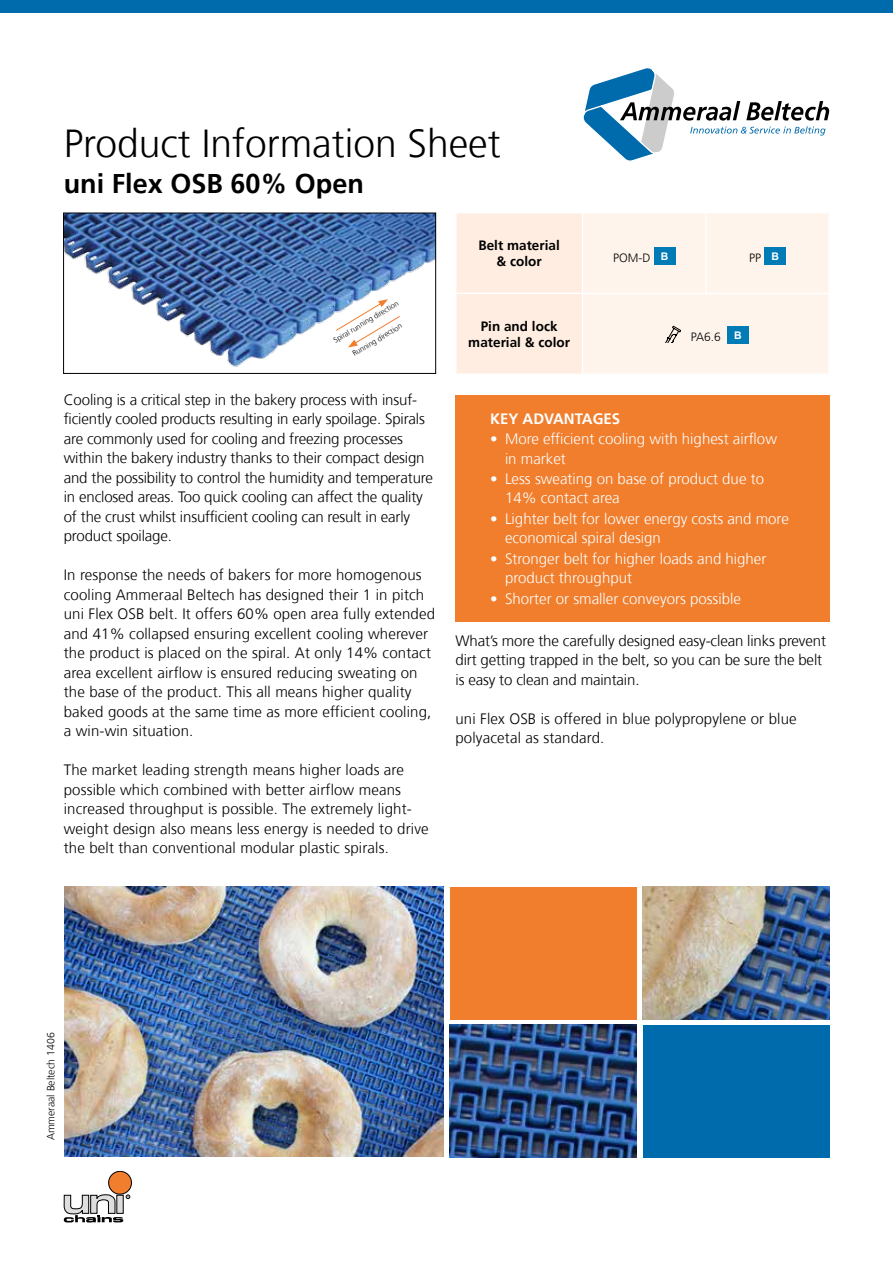
<style>
.page{position:relative;width:893px;height:1263px;background:#fff}
.page>*{position:absolute;margin:0;border:0;box-sizing:border-box;transform-origin:0 0}
.t1{font:300 39px "Frutiger";color:#000}
.t2{font:700 27px "Frutiger";color:#000}
.t3{font:300 15px/19.5px "Frutiger";letter-spacing:.01em;color:#000}
.t4{font:300 15px/19.5px "Frutiger";letter-spacing:-.01em;color:#000}
.t5{font:300 15px/19.5px "Frutiger";color:#fff}
.t6{font:700 15px "Frutiger";color:#fff}
.t7{font:700 13.5px/16.5px "Frutiger";color:#000;text-align:center}
.t8{font:300 12px "Frutiger";color:#000}
.t9{font:300 10.5px "Frutiger";color:#000}
.t10{font:300 7.5px "Frutiger";color:#000}
</style>
<div class="page">
<div style="left:450px;top:887px;width:187px;height:132px;background:#f07e2d"></div>
<div style="left:643px;top:1025px;width:186px;height:133px;background:#006bac"></div>
<img style="left:643px;top:887px;width:186px;height:132px">
<img style="left:64px;top:887px;width:380px;height:270px">
<img style="left:450px;top:1025px;width:187px;height:133px">
<div style="left:109px;top:1171px;width:22px;height:23px;background:#f07e2d;border-radius:50%"></div>
<div style="left:108px;top:1171px;width:24px;height:23px;border:1px solid #000;border-radius:50%"></div>
<svg style="left:64px;top:1193px;width:66px;height:29px"></svg>
<div style="left:117px;top:1195px;width:6px;height:18px;background:#dcdcdc"></div>
<svg style="left:583px;top:68px;width:246px;height:93px"></svg>
<div style="left:0;top:0;width:893px;height:13px;background:#006bac"></div>
<img style="left:65px;top:215px;width:369px;height:152px">
<div style="left:63px;top:213px;width:373px;height:161px;border:1px solid #000"></div>
<svg style="left:335px;top:299px;width:66px;height:48px"></svg>
<div style="left:455px;top:395px;width:374px;height:227px;background:#f07e2d"></div>
<svg style="left:456px;top:213px;width:372px;height:161px;background:#faf0e6"></svg>
<div style="left:727px;top:327px;width:22px;height:17px;background:#007bb6"></div>
<h1 class="t1" style="left:64px;top:121px;width:438px">Product Information Sheet</h1>
<h2 class="t2" style="left:64px;top:168px;width:302px">uni Flex OSB 60% Open</h2>
<p class="t7" style="left:478px;top:237px;width:83px">Belt material &amp; color</p>
<p class="t8" style="left:613px;top:251px;width:57px">POM-D <sup>B</sup></p>
<p class="t8" style="left:749px;top:251px;width:31px">PP <sup>B</sup></p>
<p class="t10" style="left:332px;top:337px;width:76px;rotate:-31deg">Spiral running direction</p>
<p class="t10" style="left:351px;top:351px;width:58px;rotate:-31deg">Running direction</p>
<p class="t4" style="left:64px;top:390px;width:371px">Cooling is a critical step in the bakery process with insuf&shy;ficiently cooled products resulting in early spoilage. Spirals are commonly used for cooling and freezing processes within the bakery industry thanks to their compact design and the possibility to control the humidity and temperature in enclosed areas. Too quick cooling can affect the quality of the crust whilst insufficient cooling can result in early product spoilage.</p>
<p class="t3" style="left:64px;top:565px;width:373px">In response the needs of bakers for more homogenous cooling Ammeraal Beltech has designed their 1 in pitch uni Flex OSB belt. It offers 60% open area fully extended and 41% collapsed ensuring excellent cooling wherever the product is placed on the spiral. At only 14% contact area excellent airflow is ensured reducing sweating on the base of the product. This all means higher quality baked goods at the same time as more efficient cooling, a win-win situation.</p>
<p class="t3" style="left:64px;top:760px;width:366px">The market leading strength means higher loads are possible which combined with better airflow means increased throughput is possible. The extremely light&shy;weight design also means less energy is needed to drive the belt than conventional modular plastic spirals.</p>
<p class="t7" style="left:468px;top:318px;width:103px">Pin and lock material &amp; color</p>
<p class="t8" style="left:691px;top:330px;width:52px">PA6.6 <sup>B</sup></p>
<p class="t6" style="left:490px;top:410px;width:132px">KEY ADVANTAGES</p>
<p class="t5" style="left:505px;top:429px;width:273px;text-indent:-15px">• More efficient cooling with highest airflow in market</p>
<p class="t5" style="left:505px;top:469px;width:260px;text-indent:-15px">• Less sweating on base of product due to<br>14% contact area</p>
<p class="t5" style="left:505px;top:509px;width:285px;text-indent:-15px">• Lighter belt for lower energy costs and more economical spiral design</p>
<p class="t5" style="left:505px;top:549px;width:263px;text-indent:-15px">• Stronger belt for higher loads and higher product throughput</p>
<p class="t5" style="left:490px;top:589px;width:252px">• Shorter or smaller conveyors possible</p>
<p class="t4" style="left:455px;top:631px;width:372px">What’s more the carefully designed easy-clean links prevent dirt getting trapped in the belt, so you can be sure the belt is easy to clean and maintain.</p>
<p class="t3" style="left:455px;top:709px;width:343px">uni Flex OSB is offered in blue polypropylene or blue polyacetal as standard.</p>
<p class="t9" style="left:45px;top:1140px;width:109px;rotate:-90deg">Ammeraal Beltech 1406</p>
</div>
